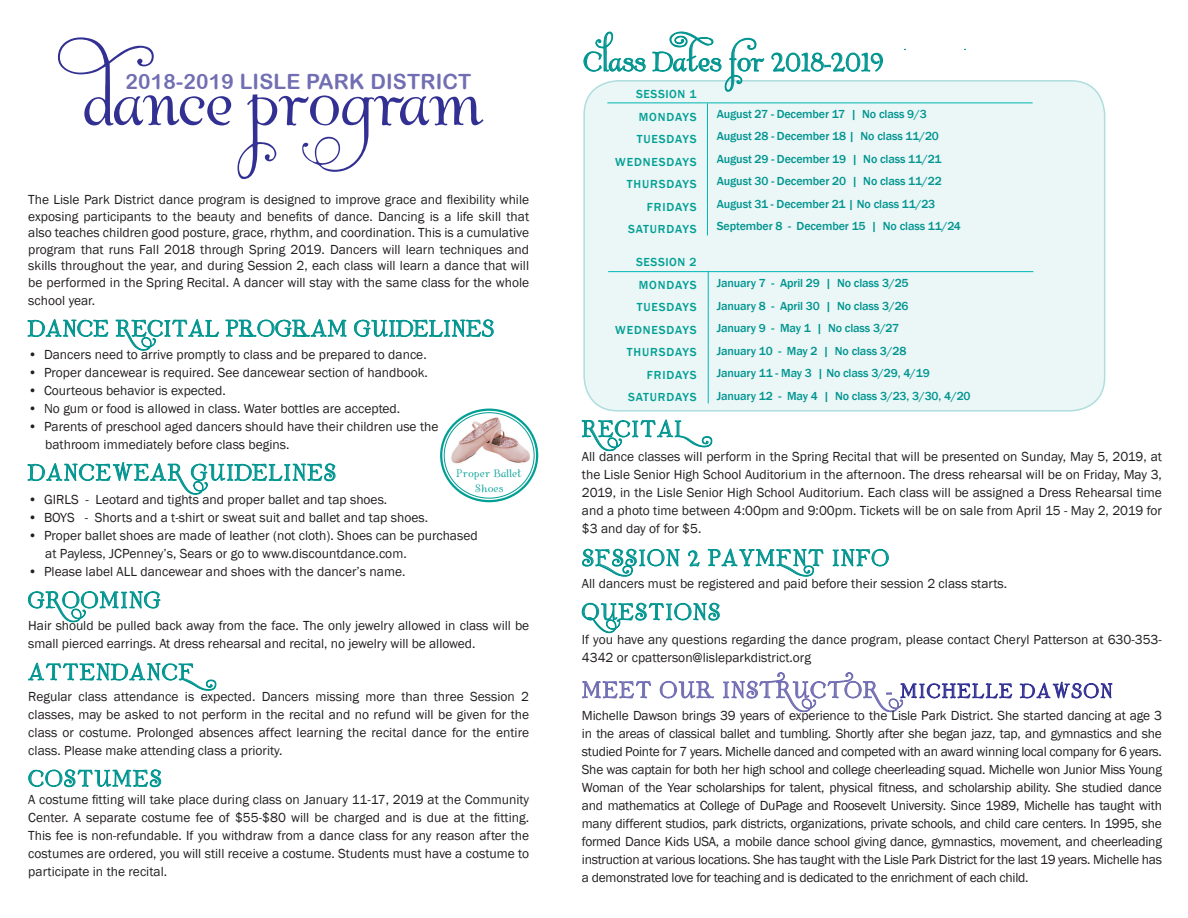
<style>
.page{position:relative;width:1188px;height:918px;background:#fff}
.page>*{position:absolute;margin:0;border:0;box-sizing:border-box;transform-origin:0 0}
.t1{font:63px "Albemarle Swash";letter-spacing:.01em;color:#323092}
.t2{font:27px "Albemarle Swash";letter-spacing:.025em;color:#009590}
.t3{font:22.5px "Albemarle Demo";letter-spacing:.075em;color:#009590}
.t4{font:22.5px "Albemarle Swash";letter-spacing:.075em;color:#009590}
.t5{font:22.5px "Albemarle Demo";letter-spacing:.05em;color:#009590}
.t6{font:21px "Arial Rounded MT Bold";letter-spacing:.01em;color:#716eb3}
.t7{font:19.5px "Albemarle Demo";letter-spacing:.1em;color:#323092}
.t8{font:13.5px/18px "Franklin Gothic";color:#231f20;text-align:justify}
.t9{font:500 12px "Franklin Gothic";letter-spacing:-.01em;color:#009590}
.t10{font:500 12px "Franklin Gothic";letter-spacing:.07em;color:#009f94}
.t11{font:500 12px "Franklin Gothic";letter-spacing:.05em;color:#009f94}
.t12{font:10.5px "Albemarle Demo";letter-spacing:.07em;color:#009f94}
.s1{font-family:"Albemarle Swash"}
.s2{font-family:"Albemarle Demo"}
.s3{font-size:22.5px;color:#716eb3}
.s4{font-family:"Albemarle Swash";font-size:22.5px;color:#716eb3}
</style>
<div class="page">
<svg style="left:354px;top:319px;width:140px;height:18px"></svg>
<svg style="left:28px;top:319px;width:319px;height:176px"></svg>
<svg style="left:28px;top:591px;width:188px;height:100px"></svg>
<svg style="left:28px;top:769px;width:133px;height:19px"></svg>
<img style="left:442px;top:411px;width:94px;height:74px">
<div style="left:440px;top:409px;width:98px;height:93px;border:2px solid #009f94;border-radius:50%"></div>
<div style="left:584px;top:81px;width:521px;height:330px;background:#ebf6f6;border-radius:34px"></div>
<div style="left:583px;top:80px;width:522px;height:332px;border:2px solid #aedede;border-radius:34px"></div>
<hr style="left:607px;top:103px;width:426px;height:1px;background:#00b6b4">
<svg style="left:583px;top:31px;width:63px;height:41px"></svg>
<svg style="left:652px;top:31px;width:112px;height:61px"></svg>
<svg style="left:771px;top:48px;width:195px;height:24px"></svg>
<hr style="left:707px;top:103px;width:1px;height:132px;background:#00b6b4">
<hr style="left:608px;top:271px;width:425px;height:1px;background:#00b6b4">
<hr style="left:708px;top:271px;width:1px;height:132px;background:#00b6b4">
<svg style="left:582px;top:409px;width:130px;height:42px"></svg>
<svg style="left:582px;top:548px;width:431px;height:165px"></svg>
<svg style="left:1020px;top:681px;width:93px;height:18px"></svg>
<p class="t1" style="left:83px;top:67px;width:401px">dance program</p>
<p class="t6" style="left:126px;top:69px;width:347px">2018-2019 LISLE PARK DISTRICT</p>
<p class="t8" style="left:28px;top:192px;width:502px;line-height:16.5px">The Lisle Park District dance program is designed to improve grace and flexibility while exposing participants to the beauty and benefits of dance. Dancing is a life skill that also teaches children good posture, grace, rhythm, and coordination. This is a cumulative program that runs Fall 2018 through Spring 2019. Dancers will learn techniques and skills throughout the year, and during Session 2, each class will learn a dance that will be performed in the Spring Recital. A dancer will stay with the same class for the whole</p>
<p class="t8" style="left:28px;top:292px;width:69px">school year.</p>
<p class="t5" style="left:28px;top:318px;width:467px"><span class="s1">D</span>ANCE <span class="s1">R</span>ECITAL <span class="s1">P</span>ROGRAM <span class="s1">G</span>UIDELINES</p>
<p class="t8" style="left:28px;top:346px;width:400px">• Dancers need to arrive promptly to class and be prepared to dance.</p>
<p class="t8" style="left:28px;top:364px;width:401px">• Proper dancewear is required. See dancewear section of handbook.</p>
<p class="t8" style="left:28px;top:382px;width:199px">• Courteous behavior is expected.</p>
<p class="t8" style="left:28px;top:400px;width:373px">• No gum or food is allowed in class. Water bottles are accepted.</p>
<p class="t8" style="left:28px;top:418px;width:412px">• Parents of preschool aged dancers should have their children use the</p>
<p class="t8" style="left:45px;top:436px;width:246px">bathroom immediately before class begins.</p>
<p class="t3" style="left:28px;top:462px;width:309px"><span class="s1">D</span>ANCEWEA<span class="s1">RG</span>UIDELINE<span class="s1">S</span></p>
<p class="t8" style="left:28px;top:491px;width:361px">• GIRLS - Leotard and tights and proper ballet and tap shoes.</p>
<p class="t8" style="left:28px;top:509px;width:401px">• BOYS - Shorts and a t-shirt or sweat suit and ballet and tap shoes.</p>
<p class="t8" style="left:28px;top:527px;width:451px">• Proper ballet shoes are made of leather (not cloth). Shoes can be purchased</p>
<p class="t8" style="left:45px;top:545px;width:363px">at Payless, JCPenney’s, Sears or go to www.discountdance.com.</p>
<p class="t8" style="left:28px;top:563px;width:379px">• Please label ALL dancewear and shoes with the dancer’s name.</p>
<p class="t3" style="left:28px;top:590px;width:133px"><span class="s1">GR</span>OOMIN<span class="s1">G</span></p>
<p class="t8" style="left:28px;top:617px;width:502px">Hair should be pulled back away from the face. The only jewelry allowed in class will be small pierced earrings. At dress rehearsal and recital, no jewelry will be allowed.</p>
<p class="t3" style="left:28px;top:662px;width:189px"><span class="s1">A</span>TTENDANC<span class="s1">E</span></p>
<p class="t8" style="left:28px;top:688px;width:502px">Regular class attendance is expected. Dancers missing more than three Session 2 classes, may be asked to not perform in the recital and no refund will be given for the class or costume. Prolonged absences affect learning the recital dance for the entire class. Please make attending class a priority.</p>
<p class="t4" style="left:28px;top:765px;width:134px">C<span class="s2">O</span>S<span class="s2">TU</span>M<span class="s2">E</span>S</p>
<p class="t8" style="left:28px;top:791px;width:502px">A costume fitting will take place during class on January 11-17, 2019 at the Community Center. A separate costume fee of $55-$80 will be charged and is due at the fitting.<br>This fee is non-refundable. If you withdraw from a dance class for any reason after the costumes are ordered, you will still receive a costume. Students must have a costume to participate in the recital.</p>
<p class="t12" style="left:457px;top:468px;width:67px">Proper Ballet</p>
<p class="t12" style="left:475px;top:483px;width:30px"><span class="s1">S</span>hoe<span class="s1">s</span></p>
<p class="t2" style="left:583px;top:46px;width:384px">Class Dates for 2018-2019</p>
<p class="t9" style="left:717px;top:106px;width:212px">August 27 - December 17 | No class 9/3</p>
<p class="t9" style="left:717px;top:129px;width:224px">August 28 - December 18 | No class 11/20</p>
<p class="t9" style="left:717px;top:151px;width:226px">August 29 - December 19 | No class 11/21</p>
<p class="t9" style="left:717px;top:174px;width:226px">August 30 - December 20 | No class 11/22</p>
<p class="t9" style="left:717px;top:196px;width:220px">August 31 - December 21 | No class 11/23</p>
<p class="t9" style="left:717px;top:219px;width:246px">September 8 - December 15 | No class 11/24</p>
<p class="t11" style="left:636px;top:87px;width:62px">SESSION 1</p>
<p class="t10" style="left:639px;top:109px;width:59px">MONDAYS</p>
<p class="t10" style="left:637px;top:132px;width:61px">TUESDAYS</p>
<p class="t10" style="left:615px;top:154px;width:83px">WEDNESDAYS</p>
<p class="t10" style="left:627px;top:177px;width:71px">THURSDAYS</p>
<p class="t10" style="left:647px;top:199px;width:51px">FRIDAYS</p>
<p class="t10" style="left:628px;top:222px;width:70px">SATURDAYS</p>
<p class="t11" style="left:636px;top:255px;width:62px">SESSION 2</p>
<p class="t10" style="left:639px;top:277px;width:59px">MONDAYS</p>
<p class="t10" style="left:637px;top:300px;width:61px">TUESDAYS</p>
<p class="t10" style="left:615px;top:322px;width:83px">WEDNESDAYS</p>
<p class="t10" style="left:627px;top:345px;width:71px">THURSDAYS</p>
<p class="t10" style="left:647px;top:367px;width:51px">FRIDAYS</p>
<p class="t10" style="left:628px;top:390px;width:70px">SATURDAYS</p>
<p class="t9" style="left:717px;top:276px;width:193px">January 7 - April 29 | No class 3/25</p>
<p class="t9" style="left:717px;top:298px;width:193px">January 8 - April 30 | No class 3/26</p>
<p class="t9" style="left:717px;top:321px;width:184px">January 9 - May 1 | No class 3/27</p>
<p class="t9" style="left:717px;top:343px;width:191px">January 10 - May 2 | No class 3/28</p>
<p class="t9" style="left:717px;top:366px;width:215px">January 11 - May 3 | No class 3/29, 4/19</p>
<p class="t9" style="left:717px;top:388px;width:255px">January 12 - May 4 | No class 3/23, 3/30, 4/20</p>
<p class="t3" style="left:582px;top:419px;width:132px"><span class="s1">R</span>ECITA<span class="s1">L</span></p>
<p class="t8" style="left:582px;top:447px;width:582px">All dance classes will perform in the Spring Recital that will be presented on Sunday, May 5, 2019, at the Lisle Senior High School Auditorium in the afternoon. The dress rehearsal will be on Friday, May 3, 2019, in the Lisle Senior High School Auditorium. Each class will be assigned a Dress Rehearsal time and a photo time between 4:00pm and 9:00pm. Tickets will be on sale from April 15 - May 2, 2019 for $3 and day of for $5.</p>
<p class="t4" style="left:582px;top:545px;width:308px">SESSION 2 PAYMEN<span class="s2">T</span> INFO</p>
<p class="t8" style="left:582px;top:575px;width:427px">All dancers must be registered and paid before their session 2 class starts.</p>
<p class="t4" style="left:582px;top:599px;width:139px">QU<span class="s2">E</span>S<span class="s2">T</span>IONS</p>
<p class="t8" style="left:582px;top:630px;width:582px">If you have any questions regarding the dance program, please contact Cheryl Patterson at 630-353-<br>4342 or cpatterson@lisleparkdistrict.org</p>
<p class="t7" style="left:582px;top:682px;width:532px"><span class="s3">MEET OUR</span> <span class="s4">INSTRUCTOR-</span> MICHELLE DAWSON</p>
<p class="t8" style="left:582px;top:707px;width:582px">Michelle Dawson brings 39 years of experience to the Lisle Park District. She started dancing at age 3 in the areas of classical ballet and tumbling. Shortly after she began jazz, tap, and gymnastics and she studied Pointe for 7 years. Michelle danced and competed with an award winning local company for 6 years.<br>She was captain for both her high school and college cheerleading squad. Michelle won Junior Miss Young Woman of the Year scholarships for talent, physical fitness, and scholarship ability. She studied dance and mathematics at College of DuPage and Roosevelt University. Since 1989, Michelle has taught with many different studios, park districts, organizations, private schools, and child care centers. In 1995, she formed Dance Kids USA, a mobile dance school giving dance, gymnastics, movement, and cheerleading instruction at various locations. She has taught with the Lisle Park District for the last 19 years. Michelle has a demonstrated love for teaching and is dedicated to the enrichment of each child.</p>
</div>
